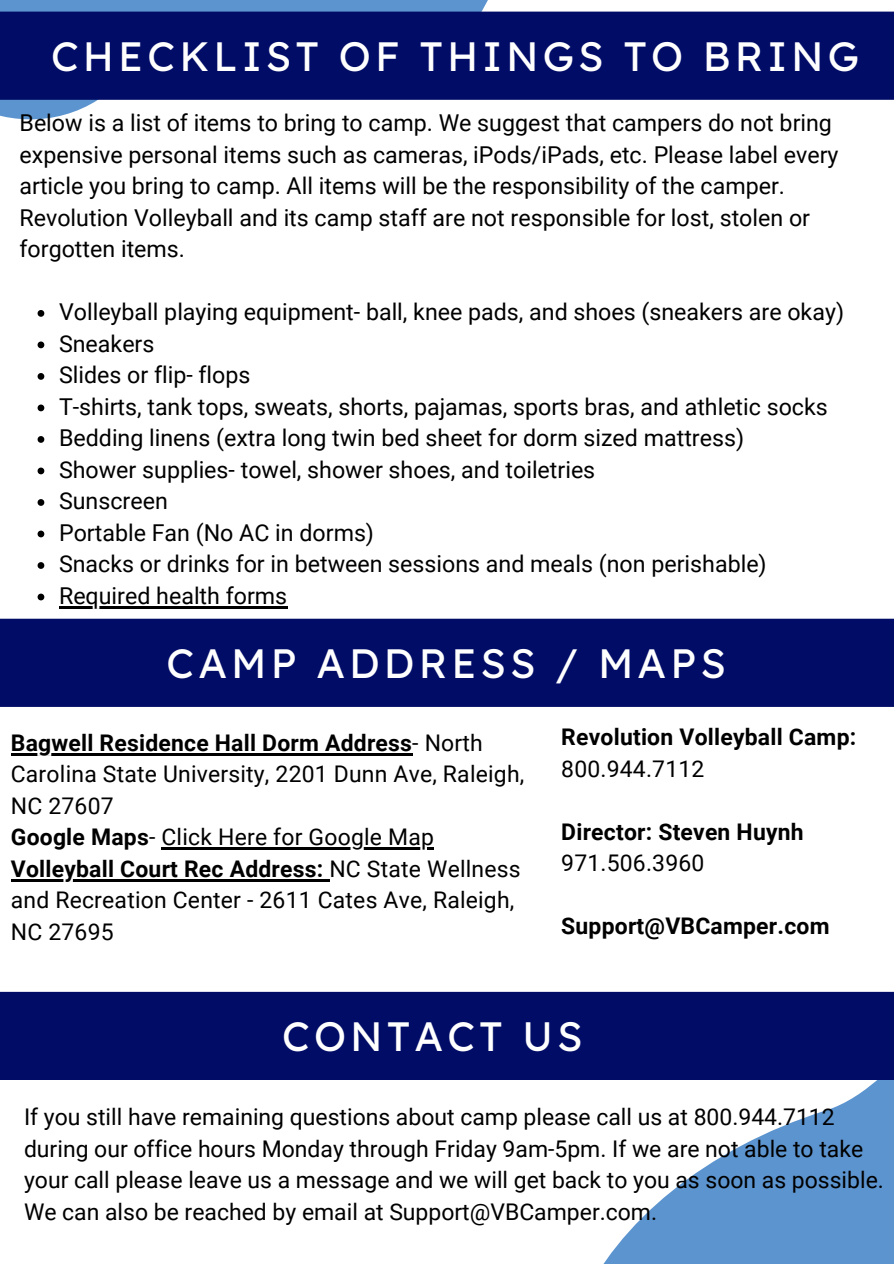
<style>
.page{position:relative;width:894px;height:1264px;background:#fff}
.page>*{position:absolute;margin:0;border:0;box-sizing:border-box;transform-origin:0 0}
.t1{font:40.95px "Lexend Deca";letter-spacing:.1em;color:#fff}
.t2{font:23.25px/31.5px "Roboto";color:#000}
.t3{font:22.95px/31.5px "Roboto";color:#000}
.t4{font:700 22.95px/31.5px "Roboto";letter-spacing:.01em;color:#000}
.s1{font-weight:700}
.s2{font-weight:400}
</style>
<div class="page">
<svg style="left:276px;top:606px;width:617px;height:657px"></svg>
<div style="left:0;top:618px;width:893px;height:89px;background:#000c66"></div>
<svg style="left:0;top:0;width:735px;height:120px"></svg>
<svg style="left:38px;top:310px;width:6px;height:7px"></svg>
<svg style="left:38px;top:341px;width:6px;height:7px"></svg>
<svg style="left:38px;top:373px;width:6px;height:7px"></svg>
<svg style="left:38px;top:404px;width:6px;height:7px"></svg>
<svg style="left:38px;top:436px;width:6px;height:7px"></svg>
<svg style="left:38px;top:467px;width:6px;height:7px"></svg>
<svg style="left:38px;top:499px;width:6px;height:7px"></svg>
<svg style="left:38px;top:530px;width:6px;height:7px"></svg>
<svg style="left:38px;top:562px;width:6px;height:7px"></svg>
<svg style="left:38px;top:593px;width:6px;height:7px"></svg>
<hr style="left:59px;top:606px;width:228px;height:2px;background:#000">
<div style="left:0;top:12px;width:893px;height:88px;background:#000c66"></div>
<hr style="left:11px;top:753px;width:401px;height:2px;background:#000">
<hr style="left:161px;top:847px;width:273px;height:2px;background:#000">
<hr style="left:11px;top:879px;width:318px;height:2px;background:#000">
<div style="left:0;top:991px;width:893px;height:89px;background:#000c66"></div>
<p class="t1" style="left:51px;top:30px;width:809px">CHECKLIST OF THINGS TO BRING</p>
<p class="t2" style="left:20px;top:107px;width:820px">Below is a list of items to bring to camp. We suggest that campers do not bring expensive personal items such as cameras, iPods/iPads, etc. Please label every article you bring to camp. All items will be the responsibility of the camper.<br>Revolution Volleyball and its camp staff are not responsible for lost, stolen or forgotten items.</p>
<p class="t2" style="left:59px;top:296px;width:786px">Volleyball playing equipment- ball, knee pads, and shoes (sneakers are okay)</p>
<p class="t2" style="left:59px;top:328px;width:97px">Sneakers</p>
<p class="t2" style="left:59px;top:359px;width:193px">Slides or flip- flops</p>
<p class="t2" style="left:59px;top:391px;width:770px">T-shirts, tank tops, sweats, shorts, pajamas, sports bras, and athletic socks</p>
<p class="t2" style="left:59px;top:422px;width:686px">Bedding linens (extra long twin bed sheet for dorm sized mattress)</p>
<p class="t2" style="left:59px;top:454px;width:537px">Shower supplies- towel, shower shoes, and toiletries</p>
<p class="t2" style="left:59px;top:485px;width:110px">Sunscreen</p>
<p class="t2" style="left:59px;top:517px;width:316px">Portable Fan (No AC in dorms)</p>
<p class="t2" style="left:59px;top:548px;width:709px">Snacks or drinks for in between sessions and meals (non perishable)</p>
<p class="t2" style="left:59px;top:580px;width:230px">Required health forms</p>
<h1 class="t1" style="left:166px;top:637px;width:561px">CAMP ADDRESS / MAPS</h1>
<p class="t3" style="left:11px;top:727px;width:515px"><span class="s1">Bagwell Residence Hall Dorm Address</span>- North<br>Carolina State University, 2201 Dunn Ave, Raleigh,<br>NC 27607</p>
<p class="t3" style="left:11px;top:821px;width:424px"><span class="s1">Google Maps</span>- Click Here for Google Map</p>
<h2 class="t3" style="left:11px;top:853px;width:511px"><span class="s1">Volleyball Court Rec Address:</span> NC State Wellness and Recreation Center - 2611 Cates Ave, Raleigh,<br>NC 27695</h2>
<p class="t4" style="left:561px;top:721px;width:296px">Revolution Volleyball Camp:<br><span class="s2">800.944.7112</span></p>
<p class="t4" style="left:561px;top:816px;width:244px">Director: Steven Huynh<br><span class="s2">971.506.3960</span></p>
<h1 class="t4" style="left:561px;top:910px;width:270px">Support@VBCamper.com</h1>
<h1 class="t1" style="left:282px;top:1010px;width:302px">CONTACT US</h1>
<p class="t3" style="left:24px;top:1101px;width:861px">If you still have remaining questions about camp please call us at 800.944.7112 during our office hours Monday through Friday 9am-5pm. If we are not able to take your call please leave us a message and we will get back to you as soon as possible.<br>We can also be reached by email at Support@VBCamper.com.</p>
</div>
